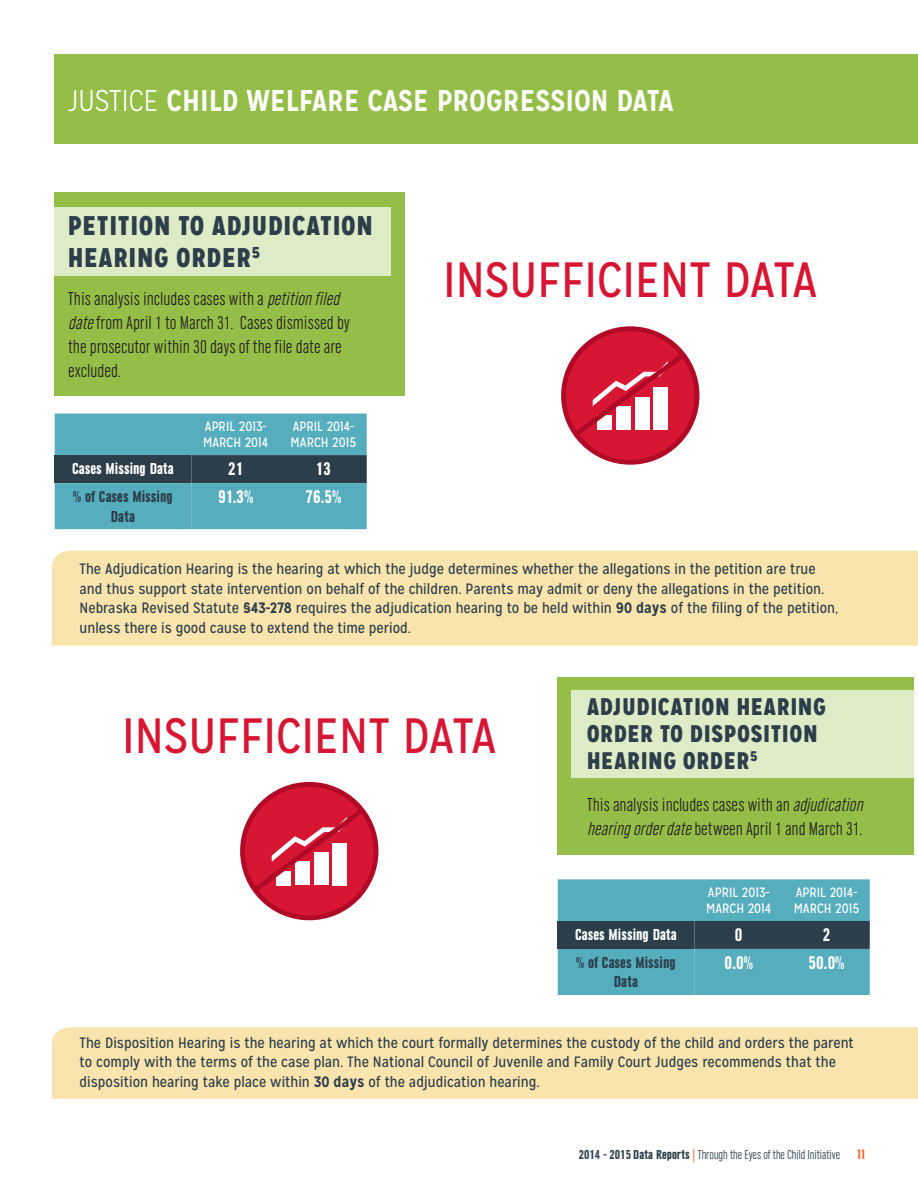
<style>
.page{position:relative;width:918px;height:1188px;background:#fff}
.page>*{position:absolute;margin:0;border:0;box-sizing:border-box;transform-origin:0 0}
.t1{font:49.5px "Mission Gothic";color:#d71634}
.t2{font:700 30px "Mission Gothic";color:#fff}
.t3{font:900 27px/32.4px "Mission Gothic";letter-spacing:.05em;color:#2b3e4a}
.t4{font:900 24px/27px "Mission Gothic";letter-spacing:.05em;color:#2b3e4a}
.t5{font:300 19.5px/24px "URW Grotesk Con E";color:#231f20}
.t6{font:700 19.05px "URW Grotesk Con";color:#fff}
.t7{font:700 16.5px/19.8px "URW Grotesk Con";color:#2b3e4a;text-align:center}
.t8{font:700 16.5px "URW Grotesk Con";color:#fff}
.t9{font:15px/19.5px "Mission Gothic";color:#2b3e4a}
.t10{font:13.5px/16.2px "Mission Gothic";color:#fff}
.t11{font:300 13.5px "URW Grotesk Con";color:#2b3e4a}
.t12{font:700 13.5px "Mission Gothic";color:#f26a2d}
.s1{font-weight:300}
.s2{font-style:italic}
.s3{font-weight:700}
.s4{font-family:"Minion Pro";font-weight:400;color:#f26a2d}
</style>
<div class="page">
<div style="left:54px;top:54px;width:864px;height:90px;background:#94be48"></div>
<div style="left:55px;top:193px;width:350px;height:203px;background:#94be48"></div>
<div style="left:55px;top:207px;width:336px;height:69px;background:#deebc7"></div>
<div style="left:52px;top:551px;width:866px;height:95px;background:#fae4ad"></div>
<div style="left:52px;top:1027px;width:866px;height:72px;background:#fae4ad"></div>
<div style="left:557px;top:677px;width:357px;height:178px;background:#94be48"></div>
<div style="left:571px;top:691px;width:343px;height:87px;background:#deebc7"></div>
<svg style="left:55px;top:414px;width:312px;height:115px;background:#4c92a1"></svg>
<svg style="left:558px;top:879px;width:312px;height:116px;background:#4c92a1"></svg>
<svg style="left:564px;top:329px;width:133px;height:133px;background:#d11432"></svg>
<div style="left:561px;top:326px;width:138px;height:139px;border:5px solid #b00a27;border-radius:50%"></div>
<svg style="left:569px;top:348px;width:121px;height:93px"></svg>
<svg style="left:243px;top:784px;width:133px;height:134px;background:#d11432"></svg>
<div style="left:240px;top:782px;width:138px;height:138px;border:5px solid #b00a27;border-radius:50%"></div>
<svg style="left:248px;top:804px;width:121px;height:93px"></svg>
<h2 class="t2" style="left:68px;top:81px;width:607px"><span class="s1">JUSTICE</span> CHILD WELFARE CASE PROGRESSION DATA</h2>
<h3 class="t3" style="left:68px;top:209px;width:306px">PETITION TO ADJUDICATION<br>HEARING ORDER<sup>5</sup></h3>
<h3 class="t5" style="left:68px;top:287px;width:283px">This analysis includes cases with a <span class="s2">petitionfiled date</span>from April 1 to March 31. Cases dismissed by the prosecutor within 30 days of the file date are excluded.</h3>
<p class="t10" style="left:203px;top:419px;width:67px">APRIL 2013-<br>MARCH 2014</p>
<p class="t10" style="left:291px;top:419px;width:67px">APRIL 2014-<br>MARCH 2015</p>
<p class="t8" style="left:72px;top:459px;width:103px">Cases Missing Data</p>
<p class="t6" style="left:228px;top:459px;width:17px">21</p>
<p class="t6" style="left:316px;top:459px;width:17px">13</p>
<p class="t7" style="left:73px;top:487px;width:101px">% of Cases Missing<br>Data</p>
<p class="t6" style="left:218px;top:487px;width:37px">91.3%</p>
<p class="t6" style="left:306px;top:487px;width:37px">76.5%</p>
<h1 class="t1" style="left:443px;top:250px;width:376px">INSUFFICIENT DATA</h1>
<p class="t9" style="left:80px;top:560px;width:760px">The Adjudication Hearing is the hearing at which the judge determines whether the allegations in the petition are true and thus support state intervention on behalf of the children. Parents may admit or deny the allegations in the petition.<br>Nebraska Revised Statute <span class="s3">§43-278</span> requires the adjudication hearing to be held within <span class="s3">90 days</span> of the filing of the petition, unless there is good cause to extend the time period.</p>
<h1 class="t1" style="left:122px;top:706px;width:376px">INSUFFICIENT DATA</h1>
<h3 class="t4" style="left:587px;top:693px;width:240px">ADJUDICATION HEARING<br>ORDER TO DISPOSITION<br>HEARING ORDER<sup>5</sup></h3>
<h3 class="t5" style="left:587px;top:793px;width:282px">This analysis includes cases with an <span class="s2">adjudication hearingorderdate</span>between April 1 and March 31.</h3>
<p class="t10" style="left:706px;top:884px;width:67px">APRIL 2013-<br>MARCH 2014</p>
<p class="t10" style="left:794px;top:884px;width:67px">APRIL 2014-<br>MARCH 2015</p>
<p class="t8" style="left:575px;top:925px;width:103px">Cases Missing Data</p>
<p class="t6" style="left:735px;top:925px;width:9px">0</p>
<p class="t6" style="left:823px;top:925px;width:9px">2</p>
<p class="t7" style="left:576px;top:953px;width:101px">% of Cases Missing<br>Data</p>
<p class="t6" style="left:725px;top:953px;width:30px">0.0%</p>
<p class="t6" style="left:809px;top:953px;width:38px">50.0%</p>
<p class="t9" style="left:80px;top:1033px;width:776px">The Disposition Hearing is the hearing at which the court formally determines the custody of the child and orders the parent to comply with the terms of the case plan. The National Council of Juvenile and Family Court Judges recommends that the disposition hearing take place within <span class="s3">30 days</span> of the adjudication hearing.</p>
<p class="t11" style="left:579px;top:1147px;width:263px"><span class="s3">2014 - 2015 Data Reports</span> <span class="s4">|</span> Through the Eyes of the Child Initiative</p>
<p class="t12" style="left:858px;top:1146px;width:9px">11</p>
</div>
